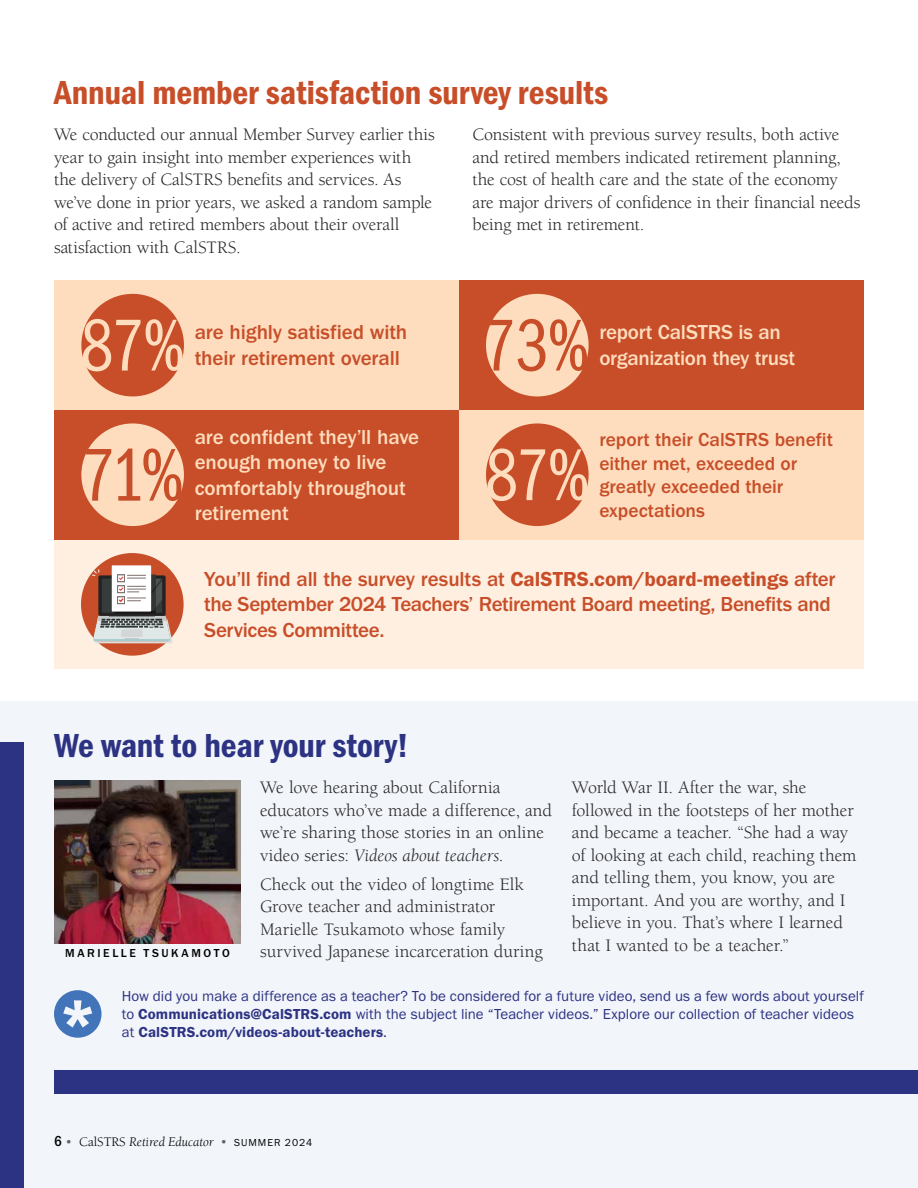
<style>
.page{position:relative;width:918px;height:1188px;background:#fff}
.page>*{position:absolute;margin:0;border:0;box-sizing:border-box;transform-origin:0 0}
.t1{font:34.5px "Franklin Gothic URW Con Dem";letter-spacing:-.005em;color:#c74e28}
.t2{font:34.5px "Franklin Gothic URW Con Dem";letter-spacing:-.005em;color:#2d3383}
.t3{font:500 21px/25.5px "Franklin Gothic URW";letter-spacing:-.01em;color:#c74e28}
.t4{font:500 21px/25.5px "Franklin Gothic URW";letter-spacing:-.01em;color:#feddbe}
.t5{font:500 19.5px/23.5px "Franklin Gothic URW";letter-spacing:-.005em;color:#c74e28}
.t6{font:18px/22.5px "Berkeley Std";letter-spacing:-.005em;color:#292829}
.t7{font:15px/18px "Franklin Gothic URW Boo";color:#2d3383}
.t8{font:italic 13.5px "Berkeley Std";color:#000}
.t9{font:500 12px "Franklin Gothic URW";letter-spacing:.215em;color:#000}
.s1{font-family:"Franklin Gothic URW Dem";font-weight:400}
.s2{font-style:italic}
.s3{font-family:"Franklin Gothic URW Dem"}
.s4{font-family:"Franklin Gothic URW Cond";font-weight:500;font-style:normal;font-size:15px}
.s5{font-style:normal;color:#636466}
.s6{font-style:normal}
.s7{font-family:"Franklin Gothic URW Boo";font-style:normal;font-size:10.5px}
</style>
<div class="page">
<div style="left:54px;top:540px;width:810px;height:129px;background:#ffefe1"></div>
<div style="left:459px;top:280px;width:405px;height:130px;background:#c74e28"></div>
<div style="left:54px;top:280px;width:405px;height:130px;background:#feddbe"></div>
<div style="left:54px;top:410px;width:405px;height:130px;background:#c74e28"></div>
<div style="left:459px;top:410px;width:405px;height:130px;background:#feddbe"></div>
<div style="left:0;top:702px;width:918px;height:486px;background:#f2f5fa"></div>
<div style="left:0;top:742px;width:23px;height:446px;background:#2d3383"></div>
<div style="left:55px;top:1070px;width:863px;height:24px;background:#2d3383"></div>
<svg style="left:54px;top:990px;width:48px;height:48px"></svg>
<img style="left:55px;top:780px;width:185px;height:163px">
<div style="left:81px;top:553px;width:103px;height:103px;background:#c74e28;border-radius:50%"></div>
<svg style="left:92px;top:565px;width:81px;height:78px"></svg>
<div style="left:81px;top:294px;width:103px;height:102px;background:#c74e28;border-radius:50%"></div>
<svg style="left:83px;top:319px;width:100px;height:52px"></svg>
<div style="left:486px;top:294px;width:103px;height:102px;background:#feddbe;border-radius:50%"></div>
<svg style="left:488px;top:319px;width:99px;height:52px"></svg>
<div style="left:81px;top:423px;width:103px;height:103px;background:#feddbe;border-radius:50%"></div>
<svg style="left:86px;top:448px;width:95px;height:53px"></svg>
<div style="left:486px;top:423px;width:103px;height:103px;background:#c74e28;border-radius:50%"></div>
<svg style="left:487px;top:448px;width:100px;height:53px"></svg>
<h2 class="t1" style="left:54px;top:69px;width:556px">Annual member satisfaction survey results</h2>
<p class="t6" style="left:54px;top:124px;width:382px">We conducted our annual Member Survey earlier this year to gain insight into member experiences with the delivery of CalSTRS benefits and services. As we’ve done in prior years, we asked a random sample of active and retired members about their overall satisfaction with CalSTRS.</p>
<p class="t6" style="left:472px;top:124px;width:390px">Consistent with previous survey results, both active and retired members indicated retirement planning, the cost of health care and the state of the economy are major drivers of confidence in their financial needs being met in retirement.</p>
<p class="t3" style="left:195px;top:319px;width:214px">are highly satisfied with their retirement overall</p>
<p class="t4" style="left:599px;top:319px;width:197px">report CalSTRS is an organization they trust</p>
<p class="t4" style="left:195px;top:423px;width:226px">are confident they’ll have enough money to live comfortably throughout retirement</p>
<p class="t5" style="left:599px;top:427px;width:235px">report their CalSTRS benefit either met, exceeded or greatly exceeded their expectations</p>
<p class="t3" style="left:204px;top:566px;width:633px">You’ll find all the survey results at <span class="s1">CalSTRS.com/board-meetings</span> after the September 2024 Teachers’ Retirement Board meeting, Benefits and<br>Services Committee.</p>
<h2 class="t2" style="left:54px;top:722px;width:356px">We want to hear your story!</h2>
<p class="t9" style="left:65px;top:946px;width:166px">MARIELLE TSUKAMOTO</p>
<p class="t6" style="left:260px;top:777px;width:294px">We love hearing about California educators who’ve made a difference, and we’re sharing those stories in an online video series: <span class="s2">Videos about teachers</span>.</p>
<p class="t6" style="left:260px;top:873px;width:284px">Check out the video of longtime Elk Grove teacher and administrator Marielle Tsukamoto whose family survived Japanese incarceration during</p>
<p class="t6" style="left:572px;top:777px;width:286px">World War II. After the war, she followed in the footsteps of her mother and became a teacher. “She had a way of looking at each child, reaching them and telling them, you know, you are important. And you are worthy, and I believe in you. That’s where I learned that I wanted to be a teacher.”</p>
<p class="t7" style="left:122px;top:987px;width:744px">How did you make a difference as a teacher? To be considered for a future video, send us a few words about yourself to <span class="s3">Communications@CalSTRS.com</span> with the subject line “Teacher videos.” Explore our collection of teacher videos at <span class="s3">CalSTRS.com/videos-about-teachers</span>.</p>
<p class="t8" style="left:54px;top:1135px;width:260px"><span class="s4">6</span> <span class="s5">•</span> <span class="s6">CalSTRS</span> Retired Educator <span class="s5">•</span> <span class="s7">SUMMER 2024</span></p>
</div>
